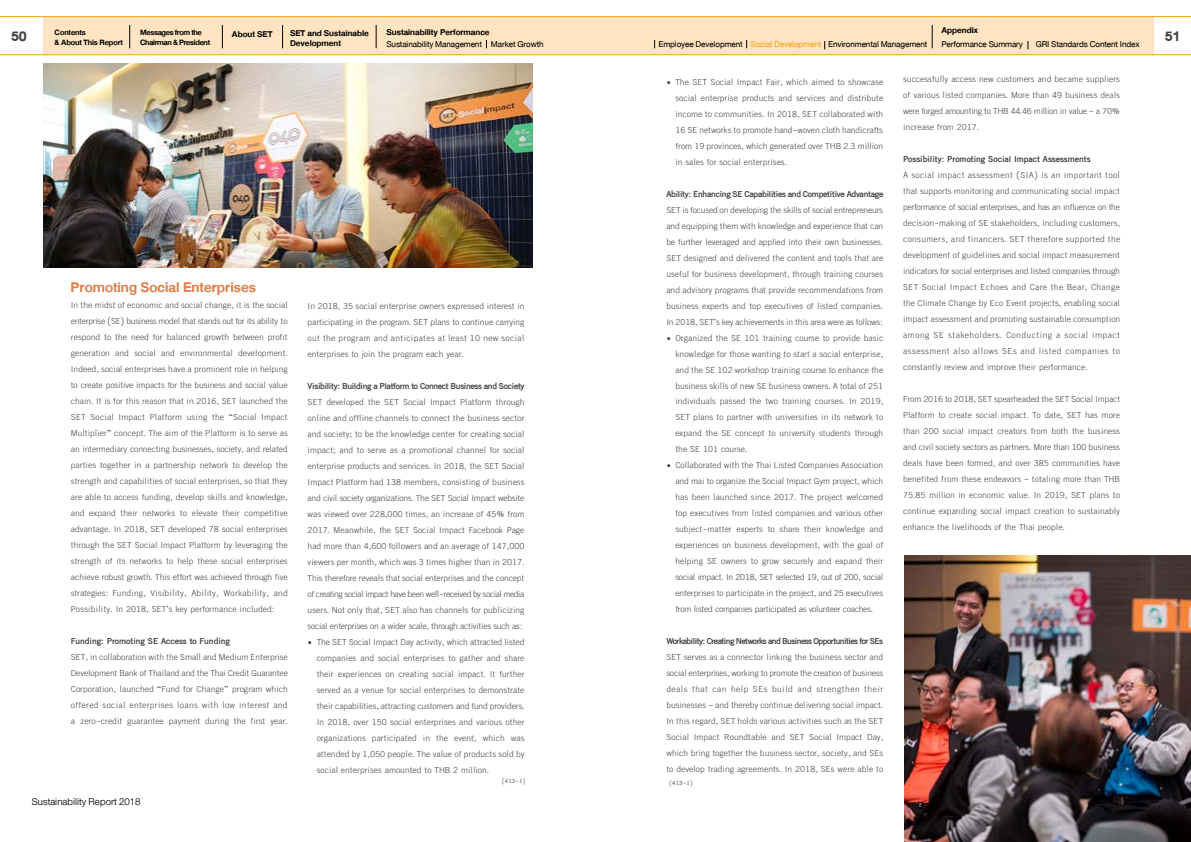
<style>
.page{position:relative;width:1191px;height:842px;background:#fff}
.page>*{position:absolute;margin:0;border:0;box-sizing:border-box;transform-origin:0 0}
.t1{font:20px "DB Helvethaica X 75 Bd";color:#e27f48}
.t2{font:20px "DB Helvethaica X 75 Bd";color:#414042}
.t3{font:14.5px/16px "DB Manothai X";color:#414042;text-align:justify}
.t4{font:700 14.5px "DB Manothai X";letter-spacing:-.02em;color:#414042}
.t5{font:700 14.5px "DB Manothai X";color:#414042}
.t6{font:14px "DB Helvethaica X Li";color:#000}
.t7{font:12px "DB Helvethaica X";letter-spacing:-.01em;color:#000}
.t8{font:12px/10px "DB Helvethaica X 75 Bd";color:#000}
.t9{font:11px/10px "DB Helvethaica X 75 Bd";letter-spacing:-.03em;color:#000}
.t10{font:11px/10px "DB Helvethaica X 75 Bd";letter-spacing:-.01em;color:#000}
.t11{font:700 10px "DB Manothai X";letter-spacing:.01em;color:#808285}
.s1{color:#faa21b}
</style>
<div class="page">
<div style="left:43px;top:17px;width:1110px;height:38px;background:#ffe4c1"></div>
<hr style="left:0;top:16px;width:1191px;height:1px;background:#faa21b">
<hr style="left:0;top:54px;width:1191px;height:1px;background:#faa21b">
<svg style="left:129px;top:25px;width:1px;height:23px"></svg>
<svg style="left:222px;top:25px;width:1px;height:23px"></svg>
<svg style="left:282px;top:25px;width:1px;height:23px"></svg>
<svg style="left:376px;top:25px;width:1px;height:23px"></svg>
<svg style="left:931px;top:25px;width:1px;height:23px"></svg>
<img style="left:44px;top:63px;width:488px;height:204px">
<img style="left:904px;top:555px;width:287px;height:287px">
<p class="t8" style="left:941px;top:25px;width:38px">Appendix</p>
<p class="t7" style="left:941px;top:38px;width:200px">Performance Summary GRI Standards Content Index</p>
<p class="t10" style="left:55px;top:27px;width:70px">Contents<br>&amp; About This Report</p>
<p class="t9" style="left:140px;top:27px;width:72px">Messages from the<br>Chairman &amp; President</p>
<p class="t8" style="left:232px;top:29px;width:42px">About SET</p>
<p class="t8" style="left:290px;top:29px;width:80px">SET and Sustainable<br>Development</p>
<p class="t8" style="left:386px;top:27px;width:105px">Sustainability Performance</p>
<h1 class="t2" style="left:11px;top:24px;width:17px">50</h1>
<h1 class="t2" style="left:1164px;top:24px;width:17px">51</h1>
<p class="t7" style="left:386px;top:38px;width:159px">Sustainability Management Market Growth</p>
<p class="t7" style="left:658px;top:38px;width:270px">Employee Development <span class="s1">Social Development</span> Environmental Management</p>
<h1 class="t1" style="left:71px;top:275px;width:187px">Promoting Social Enterprises</h1>
<p class="t3" style="left:71px;top:298px;width:218px">In the midst of economic and social change, it is the social enterprise (SE) business model that stands out for its ability to respond to the need for balanced growth between profit generation and social and environmental development.<br>Indeed, social enterprises have a prominent role in helping to create positive impacts for the business and social value chain. It is for this reason that in 2016, SET launched the SET Social Impact Platform using the “Social Impact Multiplier” concept. The aim of the Platform is to serve as an intermediary connecting businesses, society, and related parties together in a partnership network to develop the strength and capabilities of social enterprises, so that they are able to access funding, develop skills and knowledge, and expand their networks to elevate their competitive advantage. In 2018, SET developed 78 social enterprises through the SET Social Impact Platform by leveraging the strength of its networks to help these social enterprises achieve robust growth. This effort was achieved through five strategies: Funding, Visibility, Ability, Workability, and Possibility. In 2018, SET’s key performance included:</p>
<p class="t5" style="left:71px;top:633px;width:161px">Funding: Promoting SE Access to Funding</p>
<p class="t3" style="left:71px;top:649px;width:219px">SET, in collaboration with the Small and Medium Enterprise Development Bank of Thailand and the Thai Credit Guarantee Corporation, launched “Fund for Change” program which offered social enterprises loans with low interest and a zero-credit guarantee payment during the first year.</p>
<p class="t6" style="left:32px;top:794px;width:110px">Sustainability Report 2018</p>
<p class="t3" style="left:308px;top:298px;width:218px">In 2018, 35 social enterprise owners expressed interest in participating in the program. SET plans to continue carrying out the program and anticipates at least 10 new social enterprises to join the program each year.</p>
<p class="t4" style="left:308px;top:378px;width:218px">Visibility: Building a Platform to Connect Business and Society</p>
<p class="t3" style="left:308px;top:394px;width:218px">SET developed the SET Social Impact Platform through online and offline channels to connect the business sector and society; to be the knowledge center for creating social impact; and to serve as a promotional channel for social enterprise products and services. In 2018, the SET Social Impact Platform had 138 members, consisting of business and civil society organizations. The SET Social Impact website was viewed over 228,000 times, an increase of 45% from 2017. Meanwhile, the SET Social Impact Facebook Page had more than 4,600 followers and an average of 147,000 viewers per month, which was 3 times higher than in 2017.<br>This therefore reveals that social enterprises and the concept of creating social impact have been well-received by social media users. Not only that, SET also has channels for publicizing social enterprises on a wider scale, through activities such as:</p>
<p class="t3" style="left:317px;top:634px;width:209px;text-indent:-9px">• The SET Social Impact Day activity, which attracted listed companies and social enterprises to gather and share their experiences on creating social impact. It further served as a venue for social enterprises to demonstrate their capabilities, attracting customers and fund providers.<br>In 2018, over 150 social enterprises and various other organizations participated in the event, which was attended by 1,050 people. The value of products sold by social enterprises amounted to THB 2 million.</p>
<p class="t3" style="left:675px;top:74px;width:209px;text-indent:-9px">• The SET Social Impact Fair, which aimed to showcase social enterprise products and services and distribute income to communities. In 2018, SET collaborated with 16 SE networks to promote hand-woven cloth handicrafts from 19 provinces, which generated over THB 2.3 million in sales for social enterprises.</p>
<p class="t4" style="left:666px;top:186px;width:218px">Ability: Enhancing SE Capabilities and Competitive Advantage</p>
<p class="t3" style="left:666px;top:202px;width:218px">SET is focused on developing the skills of social entrepreneurs and equipping them with knowledge and experience that can be further leveraged and applied into their own businesses.<br>SET designed and delivered the content and tools that are useful for business development, through training courses and advisory programs that provide recommendations from business experts and top executives of listed companies.<br>In 2018, SET’s key achievements in this area were as follows:</p>
<p class="t3" style="left:675px;top:330px;width:209px;text-indent:-9px">• Organized the SE 101 training course to provide basic knowledge for those wanting to start a social enterprise, and the SE 102 workshop training course to enhance the business skills of new SE business owners. A total of 251 individuals passed the two training courses. In 2019, SET plans to partner with universities in its network to expand the SE concept to university students through the SE 101 course.</p>
<p class="t3" style="left:675px;top:458px;width:209px;text-indent:-9px">• Collaborated with the Thai Listed Companies Association and mai to organize the Social Impact Gym project, which has been launched since 2017. The project welcomed top executives from listed companies and various other subject-matter experts to share their knowledge and experiences on business development, with the goal of helping SE owners to grow securely and expand their social impact. In 2018, SET selected 19, out of 200, social enterprises to participate in the project, and 25 executives from listed companies participated as volunteer coaches.</p>
<p class="t4" style="left:666px;top:633px;width:218px">Workability: Creating Networks and Business Opportunities for SEs</p>
<p class="t3" style="left:666px;top:650px;width:218px">SET serves as a connector linking the business sector and social enterprises, working to promote the creation of business deals that can help SEs build and strengthen their businesses – and thereby continue delivering social impact.<br>In this regard, SET holds various activities such as the SET Social Impact Roundtable and SET Social Impact Day, which bring together the business sector, society, and SEs to develop trading agreements. In 2018, SEs were able to</p>
<p class="t11" style="left:502px;top:775px;width:25px">(413-1)</p>
<p class="t11" style="left:669px;top:777px;width:25px">(413-1)</p>
<p class="t3" style="left:903px;top:71px;width:218px">successfully access new customers and became suppliers of various listed companies. More than 49 business deals were forged amounting to THB 44.46 million in value – a 70% increase from 2017.</p>
<p class="t5" style="left:903px;top:151px;width:189px">Possibility: Promoting Social Impact Assessments</p>
<p class="t3" style="left:903px;top:167px;width:219px">A social impact assessment (SIA) is an important tool that supports monitoring and communicating social impact performance of social enterprises, and has an influence on the decision-making of SE stakeholders, including customers, consumers, and financers. SET therefore supported the development of guidelines and social impact measurement indicators for social enterprises and listed companies through SET Social Impact Echoes and Care the Bear, Change the Climate Change by Eco Event projects, enabling social impact assessment and promoting sustainable consumption among SE stakeholders. Conducting a social impact assessment also allows SEs and listed companies to constantly review and improve their performance.</p>
<p class="t3" style="left:903px;top:391px;width:218px">From 2016 to 2018, SET spearheaded the SET Social Impact Platform to create social impact. To date, SET has more than 200 social impact creators from both the business and civil society sectors as partners. More than 100 business deals have been formed, and over 385 communities have benefited from these endeavors – totaling more than THB 75.85 million in economic value. In 2019, SET plans to continue expanding social impact creation to sustainably enhance the livelihoods of the Thai people.</p>
</div>
